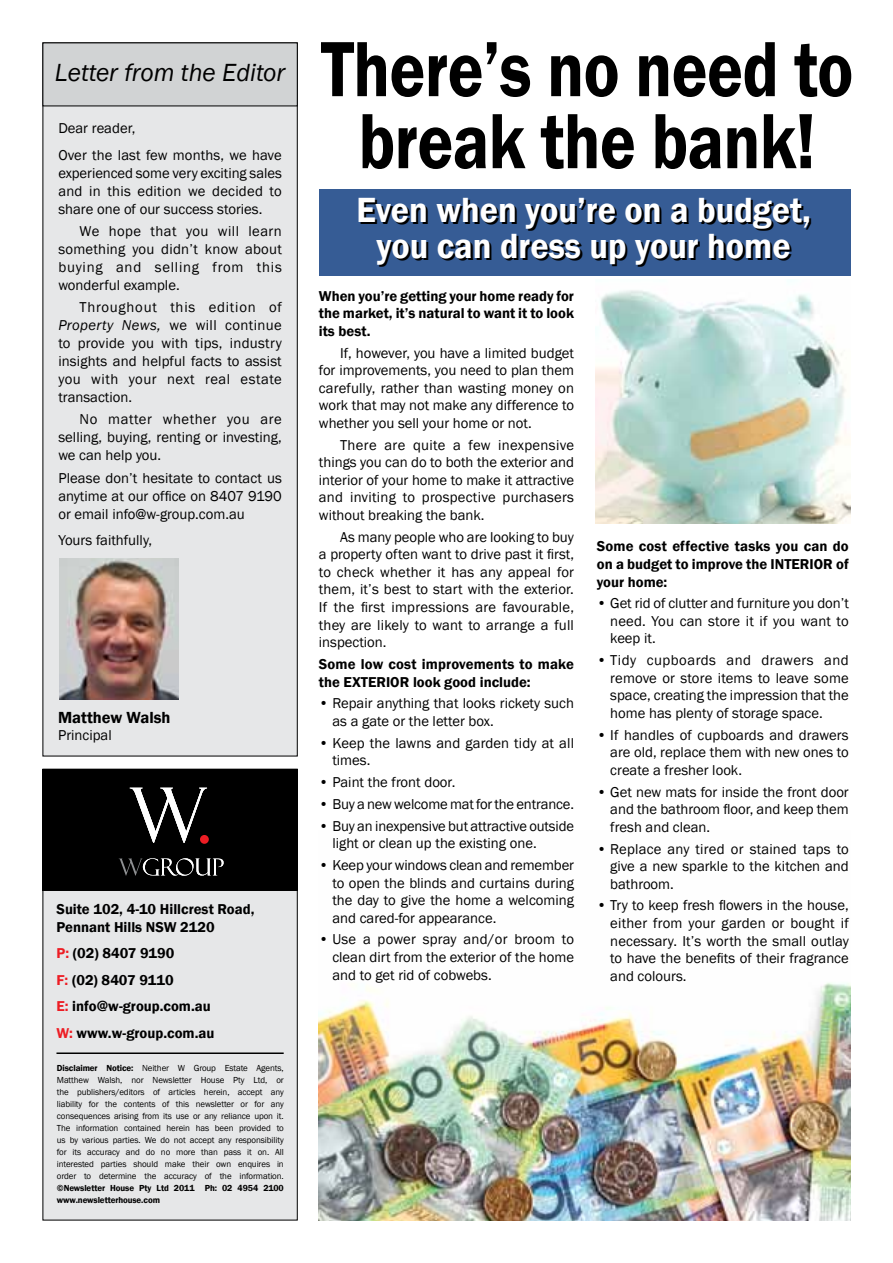
<style>
.page{position:relative;width:893px;height:1263px;background:#fff}
.page>*{position:absolute;margin:0;border:0;box-sizing:border-box;transform-origin:0 0}
.t1{font:600 81px/72px "Franklin Gothic";letter-spacing:-.01em;color:#000;text-align:center;scale:.83 1}
.t2{font:600 36px/36px "Franklin Gothic";color:#fff;text-align:center;scale:.95 1}
.t3{font:italic 25.5px "Franklin Gothic";color:#000}
.t4{font:600 16.5px "Franklin Gothic";color:#000}
.t5{font:14.7px/17.5px "Franklin Gothic";color:#000;text-align:justify}
.t6{font:600 14.7px/17.5px "Franklin Gothic";color:#000}
.t7{font:9px/12px "Franklin Gothic";letter-spacing:-.01em;color:#000;text-align:justify}
.t8{font:600 9px/12px "Franklin Gothic";letter-spacing:-.01em;color:#000}
.s1{font-style:italic}
.s2{color:#ed1d24}
.s3{font-weight:600}
</style>
<div class="page">
<div style="left:43px;top:43px;width:255px;height:713px;background:#e6e7e8;border:1px solid #000"></div>
<div style="left:43px;top:43px;width:255px;height:63px;background:#d1d3d4"></div>
<div style="left:43px;top:769px;width:255px;height:451px;background:#e6e7e8;border:1px solid #000"></div>
<hr style="left:56px;top:1052px;width:228px;height:2px;background:#000">
<div style="left:43px;top:769px;width:255px;height:122px;background:#000"></div>
<img style="left:60px;top:559px;width:119px;height:141px">
<img style="left:130px;top:788px;width:77px;height:55px">
<div style="left:200px;top:835px;width:9px;height:9px;background:#ed1d24;border-radius:50%"></div>
<svg style="left:119px;top:858px;width:105px;height:18px"></svg>
<img style="left:319px;top:983px;width:531px;height:237px">
<img style="left:595px;top:290px;width:255px;height:233px">
<div style="left:319px;top:189px;width:531px;height:86px;background:#365c95"></div>
<h3 class="t3" style="left:55px;top:57px;width:232px">Letter from the Editor</h3>
<p class="t5" style="left:58px;top:115px;width:225px;line-height:26.5px">Dear reader,<br>Over the last few months, we have</p>
<p class="t5" style="left:58px;top:164px;width:225px;line-height:18px">experienced some very exciting sales and in this edition we decided to share one of our success stories.</p>
<p class="t5" style="left:58px;top:222px;width:225px;line-height:18px;text-indent:21px">We hope that you will learn something you didn’t know about buying and selling from this wonderful example.</p>
<p class="t5" style="left:58px;top:299px;width:225px;line-height:18px;text-indent:21px">Throughout this edition of <span class="s1">Property News,</span> we will continue to provide you with tips, industry insights and helpful facts to assist you with your next real estate transaction.</p>
<p class="t5" style="left:58px;top:411px;width:225px;line-height:18px;text-indent:21px">No matter whether you are selling, buying, renting or investing, we can help you.</p>
<p class="t5" style="left:58px;top:469px;width:225px;line-height:18px">Please don’t hesitate to contact us anytime at our office on 8407 9190 or email info@w-group.com.au</p>
<p class="t5" style="left:58px;top:532px;width:95px">Yours faithfully,</p>
<p class="t4" style="left:58px;top:707px;width:114px">Matthew Walsh</p>
<p class="t5" style="left:58px;top:727px;width:55px">Principal</p>
<p class="t6" style="left:56px;top:900px;width:200px;line-height:18px">Suite 102, 4-10 Hillcrest Road,<br>Pennant Hills NSW 2120</p>
<p class="t6" style="left:56px;top:940px;width:159px;line-height:26.5px"><span class="s2">P:</span> (02) 8407 9190<br><span class="s2">F:</span> (02) 8407 9110<br><span class="s2">E:</span> info@w-group.com.au<br><span class="s2">W:</span> www.w-group.com.au</p>
<p class="t7" style="left:57px;top:1062px;width:228px"><span class="s3">Disclaimer Notice:</span> Neither W Group Estate Agents, Matthew Walsh, nor Newsletter House Pty Ltd, or the publishers/editors of articles herein, accept any liability for the contents of this newsletter or for any consequences arising from its use or any reliance upon it.<br>The information contained herein has been provided to us by various parties. We do not accept any responsibility for its accuracy and do no more than pass it on. All interested parties should make their own enquires in order to determine the accuracy of the information.</p>
<p class="t8" style="left:57px;top:1182px;width:228px">©Newsletter House Pty Ltd 2011 Ph: 02 4954 2100 www.newsletterhouse.com</p>
<h1 class="t1" style="left:321px;top:34px;width:643px">There’s no need to break the bank!</h1>
<h2 class="t2" style="left:356px;top:192px;width:480px">Even when you’re on a budget, you can dress up your home</h2>
<p class="t6" style="left:319px;top:287px;width:257px;text-align:justify">When you’re getting your home ready for the market, it’s natural to want it to look its best.</p>
<p class="t5" style="left:319px;top:344px;width:257px;text-indent:21px">If, however, you have a limited budget for improvements, you need to plan them carefully, rather than wasting money on work that may not make any difference to whether you sell your home or not.</p>
<p class="t5" style="left:319px;top:436px;width:257px;text-indent:21px">There are quite a few inexpensive things you can do to both the exterior and interior of your home to make it attractive and inviting to prospective purchasers without breaking the bank.</p>
<p class="t5" style="left:319px;top:528px;width:257px;text-indent:21px">As many people who are looking to buy a property often want to drive past it first, to check whether it has any appeal for them, it’s best to start with the exterior.<br>If the first impressions are favourable, they are likely to want to arrange a full inspection.</p>
<p class="t6" style="left:319px;top:655px;width:257px">Some low cost improvements to make the EXTERIOR look good include:</p>
<p class="t5" style="left:332px;top:695px;width:243px;text-indent:-13px">• Repair anything that looks rickety such as a gate or the letter box.</p>
<p class="t5" style="left:332px;top:734px;width:243px;text-indent:-13px">• Keep the lawns and garden tidy at all times.</p>
<p class="t5" style="left:319px;top:774px;width:138px">• Paint the front door.</p>
<p class="t5" style="left:319px;top:795px;width:257px">• Buy a new welcome mat for the entrance.</p>
<p class="t5" style="left:332px;top:817px;width:243px;text-indent:-13px">• Buy an inexpensive but attractive outside light or clean up the existing one.</p>
<p class="t5" style="left:332px;top:857px;width:243px;text-indent:-13px">• Keep your windows clean and remember to open the blinds and curtains during the day to give the home a welcoming and cared-for appearance.</p>
<p class="t5" style="left:332px;top:931px;width:243px;text-indent:-13px">• Use a power spray and/or broom to clean dirt from the exterior of the home and to get rid of cobwebs.</p>
<p class="t6" style="left:597px;top:538px;width:253px;text-align:justify">Some cost effective tasks you can do on a budget to improve the INTERIOR of your home:</p>
<p class="t5" style="left:610px;top:595px;width:240px;text-indent:-13px">• Get rid of clutter and furniture you don’t need. You can store it if you want to keep it.</p>
<p class="t5" style="left:610px;top:652px;width:240px;text-indent:-13px">• Tidy cupboards and drawers and remove or store items to leave some space, creating the impression that the home has plenty of storage space.</p>
<p class="t5" style="left:610px;top:726px;width:240px;text-indent:-13px">• If handles of cupboards and drawers are old, replace them with new ones to create a fresher look.</p>
<p class="t5" style="left:610px;top:783px;width:240px;text-indent:-13px">• Get new mats for inside the front door and the bathroom floor, and keep them fresh and clean.</p>
<p class="t5" style="left:610px;top:840px;width:240px;text-indent:-13px">• Replace any tired or stained taps to give a new sparkle to the kitchen and bathroom.</p>
<p class="t5" style="left:610px;top:897px;width:240px;text-indent:-13px">• Try to keep fresh flowers in the house, either from your garden or bought if necessary. It’s worth the small outlay to have the benefits of their fragrance and colours.</p>
</div>
